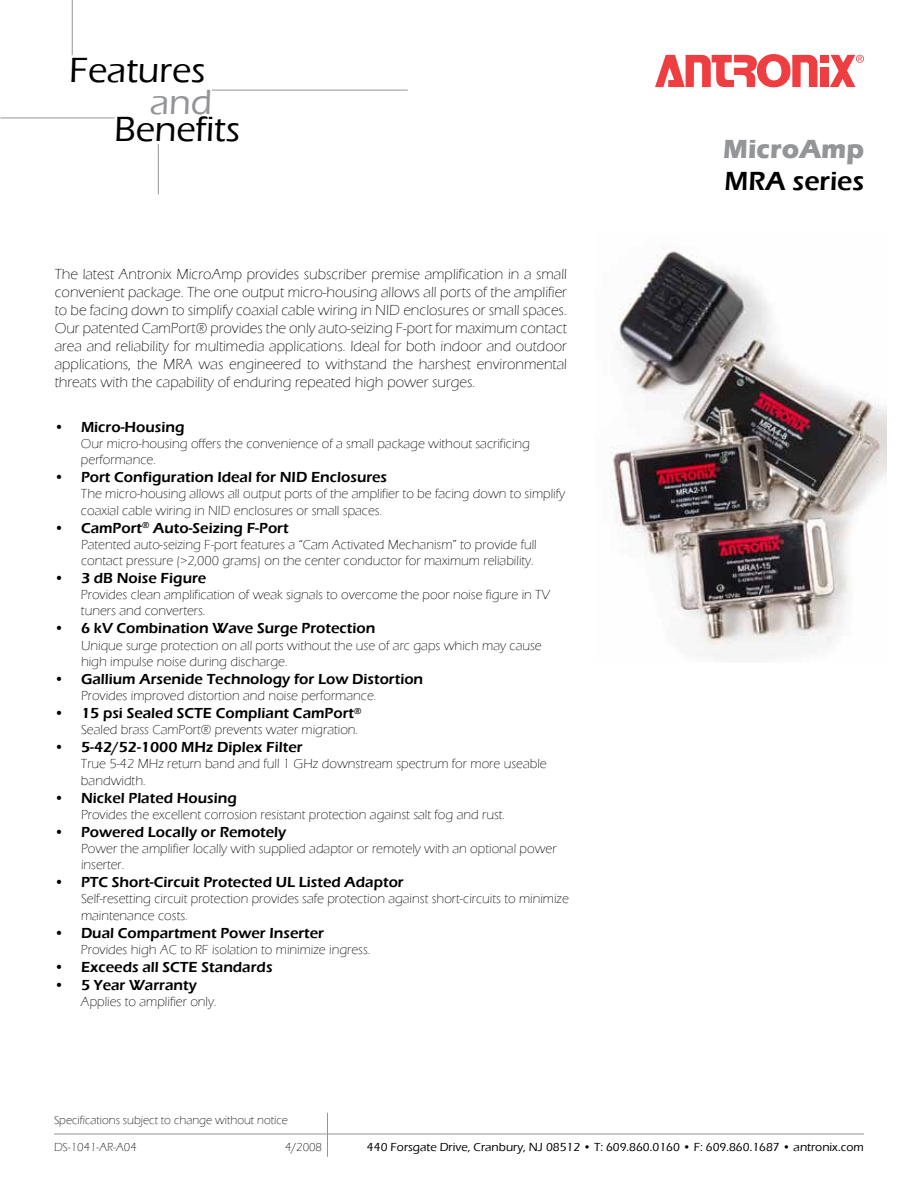
<style>
.page{position:relative;width:918px;height:1188px;background:#fff}
.page>*{position:absolute;margin:0;border:0;box-sizing:border-box;transform-origin:0 0}
.t1{font:500 36px "Eras ITC";color:#000}
.t2{font:500 36px "Eras ITC";color:#939598}
.t3{font:600 27px "Eras ITC";color:#000}
.t4{font:700 27px "Eras ITC";color:#939598}
.t5{font:300 15px/18px "Eras ITC";color:#000;text-align:justify}
.t6{font:600 15px "Eras ITC";color:#000}
.t7{font:300 13.5px/16.2px "Eras ITC";color:#000}
.t8{font:500 12px "Eras ITC";color:#000}
.t9{font:300 12px "Eras ITC";color:#000}
</style>
<div class="page">
<div style="left:820px;top:55px;width:8px;height:7px;background:#ef3e42"></div>
<div style="left:820px;top:67px;width:8px;height:20px;background:#ef3e42"></div>
<svg style="left:655px;top:54px;width:163px;height:33px"></svg>
<svg style="left:830px;top:55px;width:34px;height:32px"></svg>
<hr style="left:0;top:118px;width:115px;height:1px;background:#939598">
<hr style="left:212px;top:90px;width:196px;height:1px;background:#939598">
<hr style="left:72px;top:0;width:1px;height:55px;background:#939598">
<hr style="left:158px;top:144px;width:1px;height:50px;background:#939598">
<hr style="left:54px;top:1134px;width:810px;height:1px;background:#939598">
<hr style="left:327px;top:1113px;width:1px;height:44px;background:#939598">
<img style="left:610px;top:250px;width:277px;height:407px">
<h1 class="t1" style="left:69px;top:50px;width:138px">Features</h1>
<h1 class="t2" style="left:150px;top:82px;width:64px">and</h1>
<h1 class="t1" style="left:114px;top:109px;width:128px">Benefits</h1>
<p class="t5" style="left:55px;top:266px;width:514px">The latest Antronix MicroAmp provides subscriber premise amplification in a small convenient package. The one output micro-housing allows all ports of the amplifier to be facing down to simplify coaxial cable wiring in NID enclosures or small spaces.<br>Our patented CamPort® provides the only auto-seizing F-port for maximum contact area and reliability for multimedia applications. Ideal for both indoor and outdoor applications, the MRA was engineered to withstand the harshest environmental threats with the capability of enduring repeated high power surges.</p>
<p class="t6" style="left:54px;top:418px;width:132px">• Micro-Housing</p>
<p class="t7" style="left:81px;top:436px;width:451px">Our micro-housing offers the convenience of a small package without sacrificing performance.</p>
<p class="t6" style="left:54px;top:469px;width:335px">• Port Configuration Ideal for NID Enclosures</p>
<p class="t7" style="left:81px;top:486px;width:486px">The micro-housing allows all output ports of the amplifier to be facing down to simplify coaxial cable wiring in NID enclosures or small spaces.</p>
<p class="t6" style="left:54px;top:519px;width:236px">• CamPort<sup>®</sup> Auto-Seizing F-Port</p>
<p class="t7" style="left:81px;top:536px;width:457px">Patented auto-seizing F-port features a “Cam Activated Mechanism” to provide full contact pressure (&gt;2,000 grams) on the center conductor for maximum reliability.</p>
<p class="t6" style="left:54px;top:570px;width:154px">• 3 dB Noise Figure</p>
<p class="t7" style="left:81px;top:587px;width:471px">Provides clean amplification of weak signals to overcome the poor noise figure in TV tuners and converters.</p>
<p class="t6" style="left:54px;top:620px;width:323px">• 6 kV Combination Wave Surge Protection</p>
<p class="t7" style="left:81px;top:637px;width:462px">Unique surge protection on all ports without the use of arc gaps which may cause high impulse noise during discharge.</p>
<p class="t6" style="left:54px;top:670px;width:371px">• Gallium Arsenide Technology for Low Distortion</p>
<p class="t7" style="left:81px;top:688px;width:297px">Provides improved distortion and noise performance.</p>
<p class="t6" style="left:54px;top:705px;width:309px">• 15 psi Sealed SCTE Compliant CamPort<sup>®</sup></p>
<p class="t7" style="left:81px;top:722px;width:279px">Sealed brass CamPort® prevents water migration.</p>
<p class="t6" style="left:54px;top:739px;width:250px">• 5-42/52-1000 MHz Diplex Filter</p>
<p class="t7" style="left:81px;top:756px;width:467px">True 5-42 MHz return band and full 1 GHz downstream spectrum for more useable bandwidth.</p>
<p class="t6" style="left:54px;top:789px;width:184px">• Nickel Plated Housing</p>
<p class="t7" style="left:81px;top:806px;width:426px">Provides the excellent corrosion resistant protection against salt fog and rust.</p>
<p class="t6" style="left:54px;top:823px;width:234px">• Powered Locally or Remotely</p>
<p class="t7" style="left:81px;top:841px;width:477px">Power the amplifier locally with supplied adaptor or remotely with an optional power inserter.</p>
<p class="t6" style="left:54px;top:874px;width:351px">• PTC Short-Circuit Protected UL Listed Adaptor</p>
<p class="t7" style="left:81px;top:891px;width:489px">Self-resetting circuit protection provides safe protection against short-circuits to minimize maintenance costs.</p>
<p class="t6" style="left:54px;top:924px;width:272px">• Dual Compartment Power Inserter</p>
<p class="t7" style="left:81px;top:941px;width:291px">Provides high AC to RF isolation to minimize ingress.</p>
<p class="t6" style="left:54px;top:958px;width:220px">• Exceeds all SCTE Standards</p>
<p class="t6" style="left:54px;top:976px;width:144px">• 5 Year Warranty</p>
<p class="t7" style="left:81px;top:994px;width:137px">Applies to amplifier only.</p>
<p class="t9" style="left:54px;top:1113px;width:235px">Specifications subject to change without notice</p>
<h2 class="t4" style="left:723px;top:133px;width:142px">MicroAmp</h2>
<h2 class="t3" style="left:725px;top:166px;width:141px">MRA series</h2>
<p class="t9" style="left:54px;top:1140px;width:84px">DS-1041-AR-A04</p>
<p class="t9" style="left:285px;top:1140px;width:38px">4/2008</p>
<p class="t8" style="left:367px;top:1140px;width:498px">440 Forsgate Drive, Cranbury, NJ 08512 • T: 609.860.0160 • F: 609.860.1687 • antronix.com</p>
</div>
